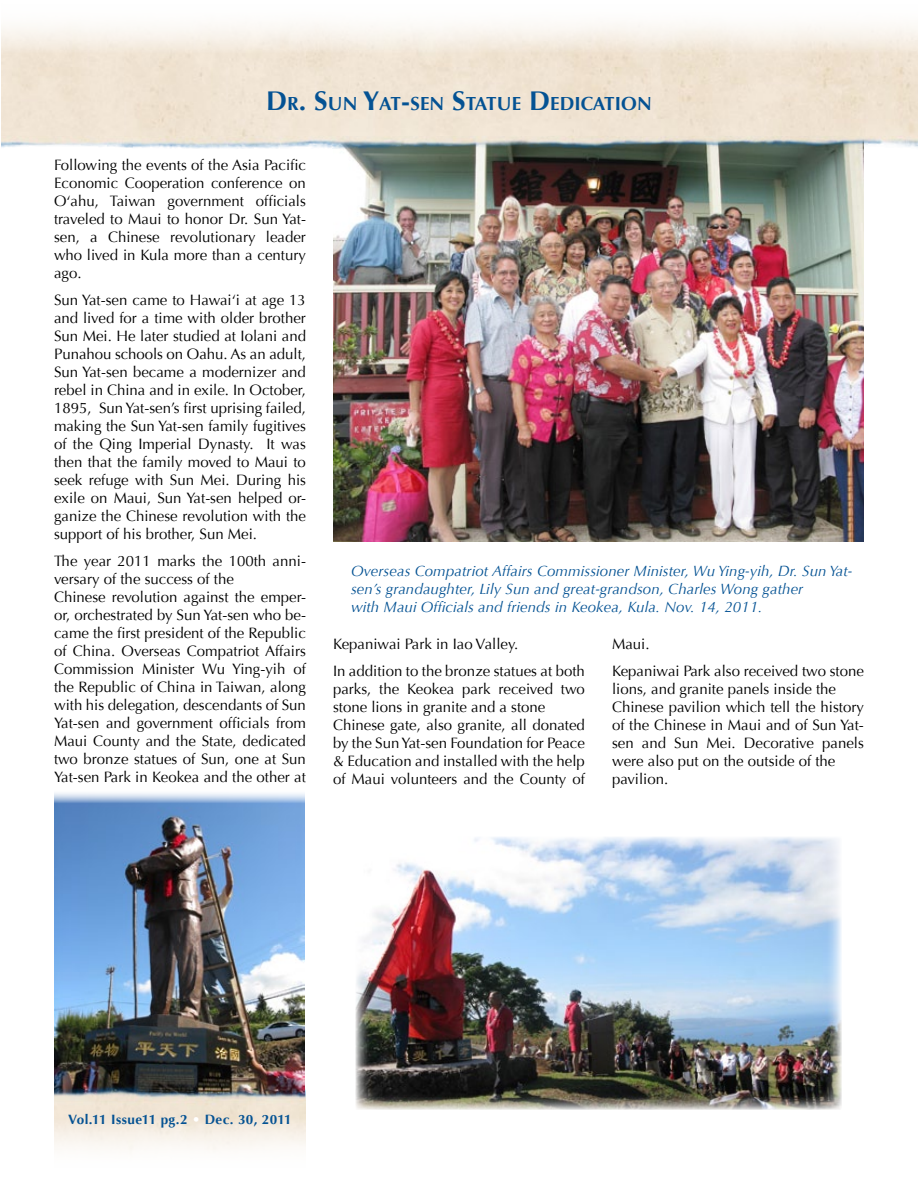
<style>
.page{position:relative;width:918px;height:1188px;background:#fff}
.page>*{position:absolute;margin:0;border:0;box-sizing:border-box;transform-origin:0 0}
.t1{font:700 18.9px "Optima";letter-spacing:.005em;color:#045293}
.t2{font:15px/18px "Optima";color:#000}
.t3{font:italic 15px/18px "Optima";letter-spacing:.005em;color:#045293}
.t4{font:700 13.5px "Optima";letter-spacing:.03em;color:#045293}
.s1{font-size:27px}
.s2{color:#fff}
</style>
<div class="page">
<img style="left:333px;top:161px;width:531px;height:380px">
<img style="left:356px;top:837px;width:486px;height:273px">
<img style="left:54px;top:793px;width:251px;height:287px">
<img style="left:54px;top:1080px;width:252px;height:71px">
<img style="left:1px;top:24px;width:917px;height:137px">
<p class="t1" style="left:266px;top:92px;width:387px"><span class="s1">D</span> R<span class="s1">. S</span>UN <span class="s1">Y</span>AT<span class="s1">-</span>SEN <span class="s1">S</span>TATUE <span class="s1">D</span>EDICATION</p>
<p class="t2" style="left:54px;top:156px;width:254px;text-align:justify">Following the events of the Asia Pacific Economic Cooperation conference on O‘ahu, Taiwan government officials traveled to Maui to honor Dr. Sun Yat&shy;sen, a Chinese revolutionary leader who lived in Kula more than a century ago.</p>
<p class="t2" style="left:54px;top:291px;width:254px;text-align:justify">Sun Yat-sen came to Hawai‘i at age 13 and lived for a time with older brother Sun Mei. He later studied at Iolani and Punahou schools on Oahu. As an adult, Sun Yat-sen became a modernizer and rebel in China and in exile. In October, 1895, Sun Yat-sen’s first uprising failed, making the Sun Yat-sen family fugitives of the Qing Imperial Dynasty. It was then that the family moved to Maui to seek refuge with Sun Mei. During his exile on Maui, Sun Yat-sen helped or&shy;ganize the Chinese revolution with the support of his brother, Sun Mei.</p>
<p class="t2" style="left:54px;top:552px;width:254px">The year 2011 marks the 100th anni&shy;versary of the success of the<br>Chinese revolution against the emper&shy;or, orchestrated by Sun Yat-sen who be&shy;came the first president of the Republic of China. Overseas Compatriot Affairs Commission Minister Wu Ying-yih of the Republic of China in Taiwan, along with his delegation, descendants of Sun Yat-sen and government officials from Maui County and the State, dedicated two bronze statues of Sun, one at Sun Yat-sen Park in Keokea and the other at</p>
<p class="t3" style="left:351px;top:562px;width:503px">Overseas Compatriot Affairs Commissioner Minister, Wu Ying-yih, Dr. Sun Yat&shy;sen’s grandaughter, Lily Sun and great-grandson, Charles Wong gather<br>with Maui Officials and friends in Keokea, Kula. Nov. 14, 2011.</p>
<p class="t2" style="left:333px;top:630px;width:253px;line-height:27px">Kepaniwai Park in Iao Valley.<br>In addition to the bronze statues at both</p>
<p class="t2" style="left:333px;top:680px;width:254px">parks, the Keokea park received two stone lions in granite and a stone Chinese gate, also granite, all donated by the Sun Yat-sen Foundation for Peace &amp; Education and installed with the help of Maui volunteers and the County of</p>
<p class="t2" style="left:612px;top:630px;width:254px;line-height:27px">Maui.<br>Kepaniwai Park also received two stone</p>
<p class="t2" style="left:612px;top:680px;width:253px">lions, and granite panels inside the<br>Chinese pavilion which tell the history of the Chinese in Maui and of Sun Yat&shy;sen and Sun Mei. Decorative panels were also put on the outside of the pavilion.</p>
<p class="t4" style="left:68px;top:1112px;width:225px">Vol.11 Issue11 pg.2 <span class="s2">•</span> Dec. 30, 2011</p>
</div>
